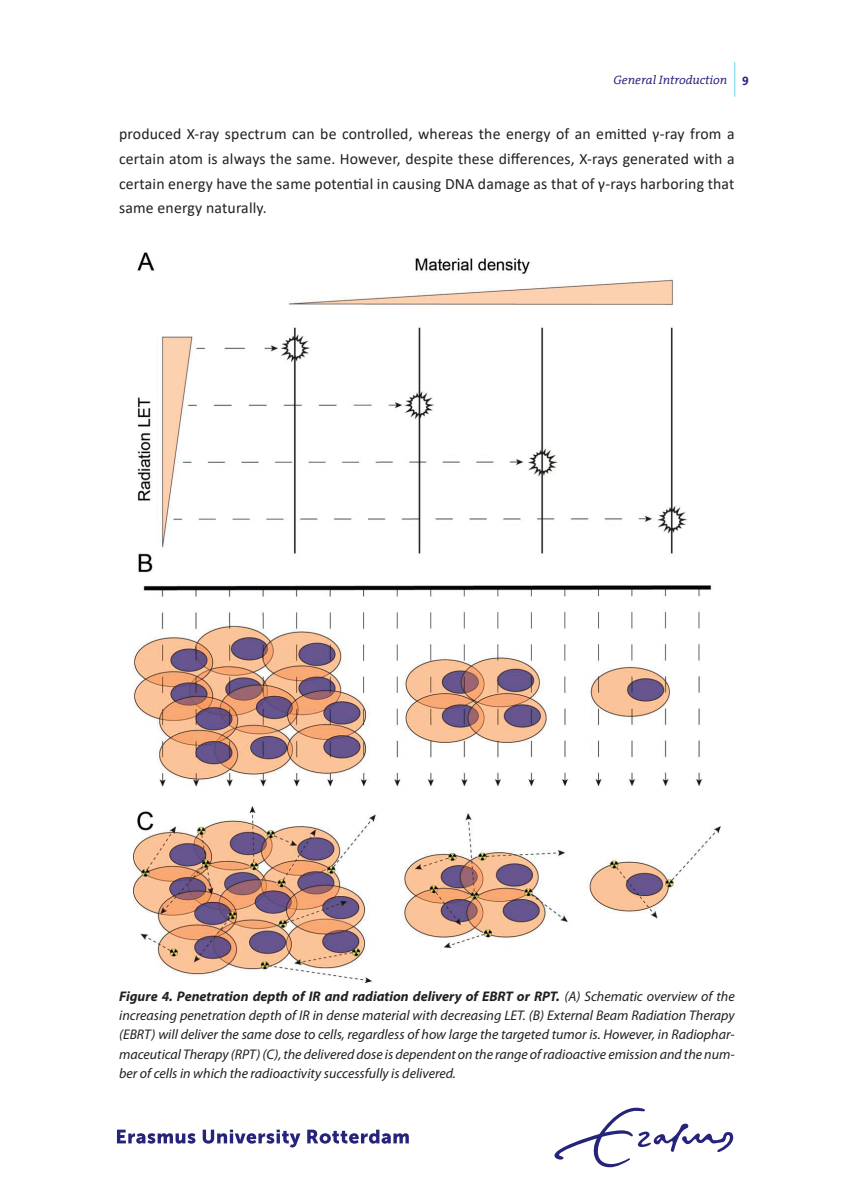
<style>
.page{position:relative;width:844px;height:1191px;background:#fff}
.page>*{position:absolute;margin:0;border:0;box-sizing:border-box;transform-origin:0 0}
.t1{font:15.75px/24.8px "Calibri";letter-spacing:.01em;color:#231f20;text-align:justify}
.t2{font:italic 14px/19.2px "Myriad Pro";color:#231f20;text-align:justify}
.t3{font:italic 12.25px "The Serif Office";color:#26237b}
.s1{font-weight:700;font-style:normal}
.s2{font-weight:700}
</style>
<div class="page">
<img style="left:133px;top:252px;width:587px;height:730px">
<svg style="left:117px;top:1129px;width:78px;height:14px"></svg>
<svg style="left:203px;top:1129px;width:97px;height:18px"></svg>
<svg style="left:307px;top:1129px;width:101px;height:14px"></svg>
<svg style="left:554px;top:1107px;width:179px;height:60px"></svg>
<hr style="left:734px;top:62px;width:1px;height:35px;background:#6fcef4">
<p class="t3" style="left:613px;top:73px;width:137px">General Introduction <span class="s1">9</span></p>
<p class="t1" style="left:119px;top:121px;width:617px">produced X-ray spectrum can be controlled, whereas the energy of an emitted γ-ray from a certain atom is always the same. However, despite these differences, X-rays generated with a certain energy have the same potential in causing DNA damage as that of γ-rays harboring that same energy naturally.</p>
<p class="t2" style="left:119px;top:986px;width:617px"><span class="s2">Figure 4. Penetration depth of IR and radiation delivery of EBRT or RPT.</span> (A) Schematic overview of the increasing penetration depth of IR in dense material with decreasing LET. (B) External Beam Radiation Therapy (EBRT) will deliver the same dose to cells, regardless of how large the targeted tumor is. However, in Radiophar&shy;maceutical Therapy (RPT) (C), the delivered dose is dependent on the range of radioactive emission and the num&shy;ber of cells in which the radioactivity successfully is delivered.</p>
</div>
